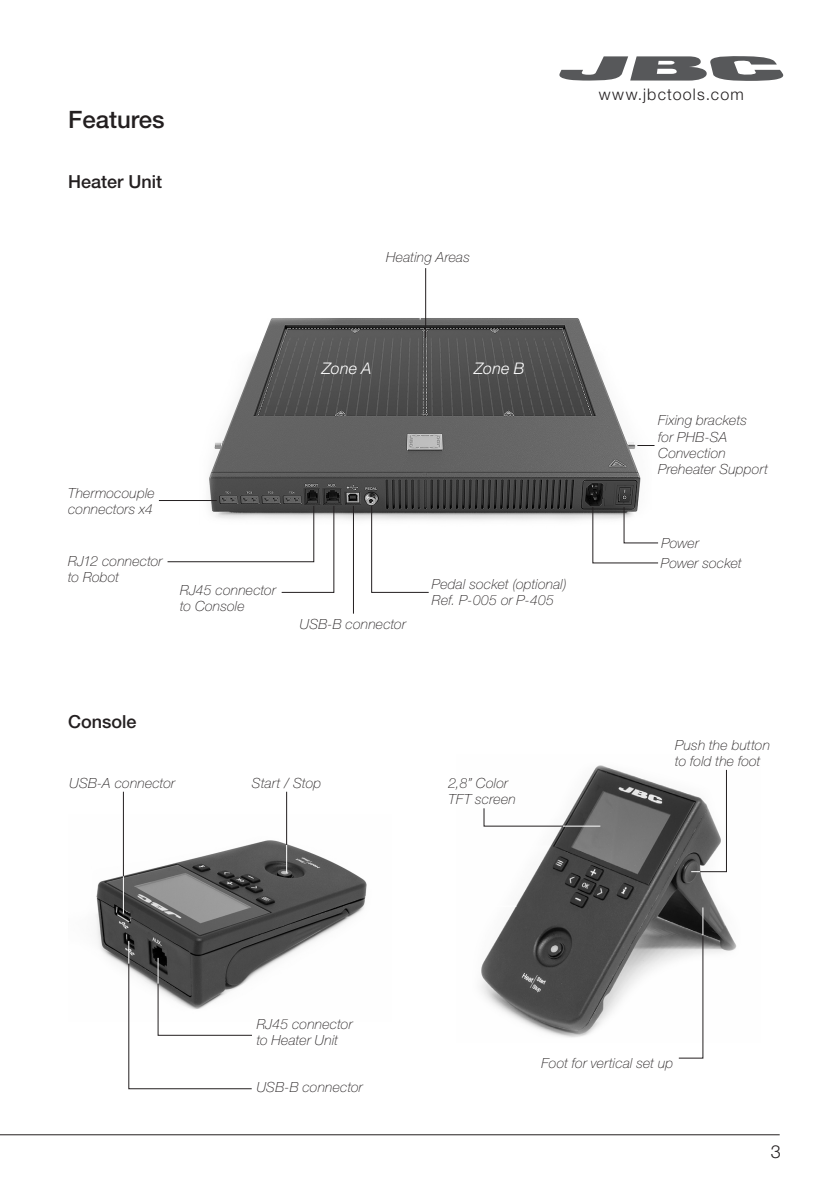
<style>
.page{position:relative;width:840px;height:1191px;background:#fff}
.page>*{position:absolute;margin:0;border:0;box-sizing:border-box;transform-origin:0 0}
.t1{font:500 24px "Helvetica Neue LT Std";color:#231f20}
.t2{font:500 18px "Helvetica Neue LT Std";color:#231f20}
.t3{font:300 18px "Helvetica Neue LT Std";color:#231f20}
.t4{font:300 16px "Helvetica Neue LT Std";letter-spacing:.075em;color:#231f20}
.Subtítulo_2{font:italic 300 16px "Helvetica Neue LT Std";letter-spacing:.01em;color:#fff}
.Subtítulo_2-2{font:italic 100 14px/16px "Helvetica Neue LT Std";letter-spacing:.015em;color:#231f20}
</style>
<div class="page">
<img style="left:206px;top:304px;width:435px;height:229px">
<img style="left:96px;top:815px;width:271px;height:162px">
<img style="left:480px;top:765px;width:257px;height:277px">
<svg style="left:419px;top:304px;width:1px;height:15px"></svg>
<hr style="left:0;top:1134px;width:779px;height:1px;background:#231f20">
<hr style="left:123px;top:791px;width:1px;height:85px;background:#231f20">
<hr style="left:485px;top:905px;width:31px;height:1px;background:#fff">
<svg style="left:637px;top:445px;width:17px;height:1px"></svg>
<hr style="left:425px;top:268px;width:1px;height:70px;background:#231f20">
<svg style="left:592px;top:506px;width:66px;height:57px"></svg>
<svg style="left:371px;top:505px;width:58px;height:88px"></svg>
<svg style="left:286px;top:845px;width:1px;height:27px"></svg>
<hr style="left:123px;top:876px;width:1px;height:37px;background:#fff">
<svg style="left:128px;top:941px;width:124px;height:148px"></svg>
<svg style="left:483px;top:807px;width:80px;height:19px"></svg>
<hr style="left:562px;top:825px;width:38px;height:1px;background:#fff">
<svg style="left:677px;top:907px;width:26px;height:151px"></svg>
<svg style="left:690px;top:769px;width:36px;height:103px"></svg>
<hr style="left:353px;top:506px;width:1px;height:107px;background:#231f20">
<svg style="left:167px;top:505px;width:167px;height:88px"></svg>
<hr style="left:159px;top:500px;width:58px;height:1px;background:#231f20">
<hr style="left:286px;top:791px;width:1px;height:54px;background:#231f20">
<svg style="left:559px;top:56px;width:225px;height:25px"></svg>
<p class="t1" style="left:68px;top:105px;width:98px">Features</p>
<p class="t2" style="left:68px;top:171px;width:96px">Heater Unit</p>
<p class="Subtítulo_2-2" style="left:386px;top:249px;width:85px">Heating Areas</p>
<p class="t4" style="left:598px;top:84px;width:147px">www.jbctools.com</p>
<p class="Subtítulo_2" style="left:321px;top:359px;width:51px">Zone A</p>
<p class="Subtítulo_2" style="left:474px;top:359px;width:52px">Zone B</p>
<p class="Subtítulo_2-2" style="left:68px;top:485px;width:88px">Thermocouple</p>
<p class="Subtítulo_2-2" style="left:68px;top:501px;width:86px">connectors x4</p>
<p class="Subtítulo_2-2" style="left:68px;top:552px;width:96px">RJ12 connector to Robot</p>
<p class="Subtítulo_2-2" style="left:180px;top:582px;width:97px">RJ45 connector to Console</p>
<p class="Subtítulo_2-2" style="left:299px;top:616px;width:108px">USB-B connector</p>
<p class="Subtítulo_2-2" style="left:431px;top:576px;width:136px">Pedal socket (optional)</p>
<p class="Subtítulo_2-2" style="left:431px;top:592px;width:123px">Ref. P-005 or P-405</p>
<p class="t2" style="left:68px;top:711px;width:70px">Console</p>
<p class="Subtítulo_2-2" style="left:69px;top:775px;width:107px">USB-A connector</p>
<p class="Subtítulo_2-2" style="left:252px;top:775px;width:71px">Start / Stop</p>
<p class="Subtítulo_2-2" style="left:448px;top:775px;width:61px">2,8” Color</p>
<p class="Subtítulo_2-2" style="left:448px;top:791px;width:69px">TFT screen</p>
<p class="Subtítulo_2-2" style="left:657px;top:412px;width:90px">Fixing brackets for PHB-SA<br>Convection</p>
<p class="Subtítulo_2-2" style="left:657px;top:460px;width:111px">Preheater Support</p>
<p class="Subtítulo_2-2" style="left:661px;top:535px;width:39px">Power</p>
<p class="Subtítulo_2-2" style="left:660px;top:555px;width:82px">Power socket</p>
<p class="Subtítulo_2-2" style="left:675px;top:737px;width:96px">Push the button</p>
<p class="Subtítulo_2-2" style="left:675px;top:753px;width:87px">to fold the foot</p>
<p class="Subtítulo_2-2" style="left:256px;top:1016px;width:97px">RJ45 connector to Heater Unit</p>
<p class="Subtítulo_2-2" style="left:256px;top:1079px;width:108px">USB-B connector</p>
<p class="Subtítulo_2-2" style="left:541px;top:1055px;width:133px">Foot for vertical set up</p>
<p class="t3" style="left:770px;top:1140px;width:12px">3</p>
</div>
